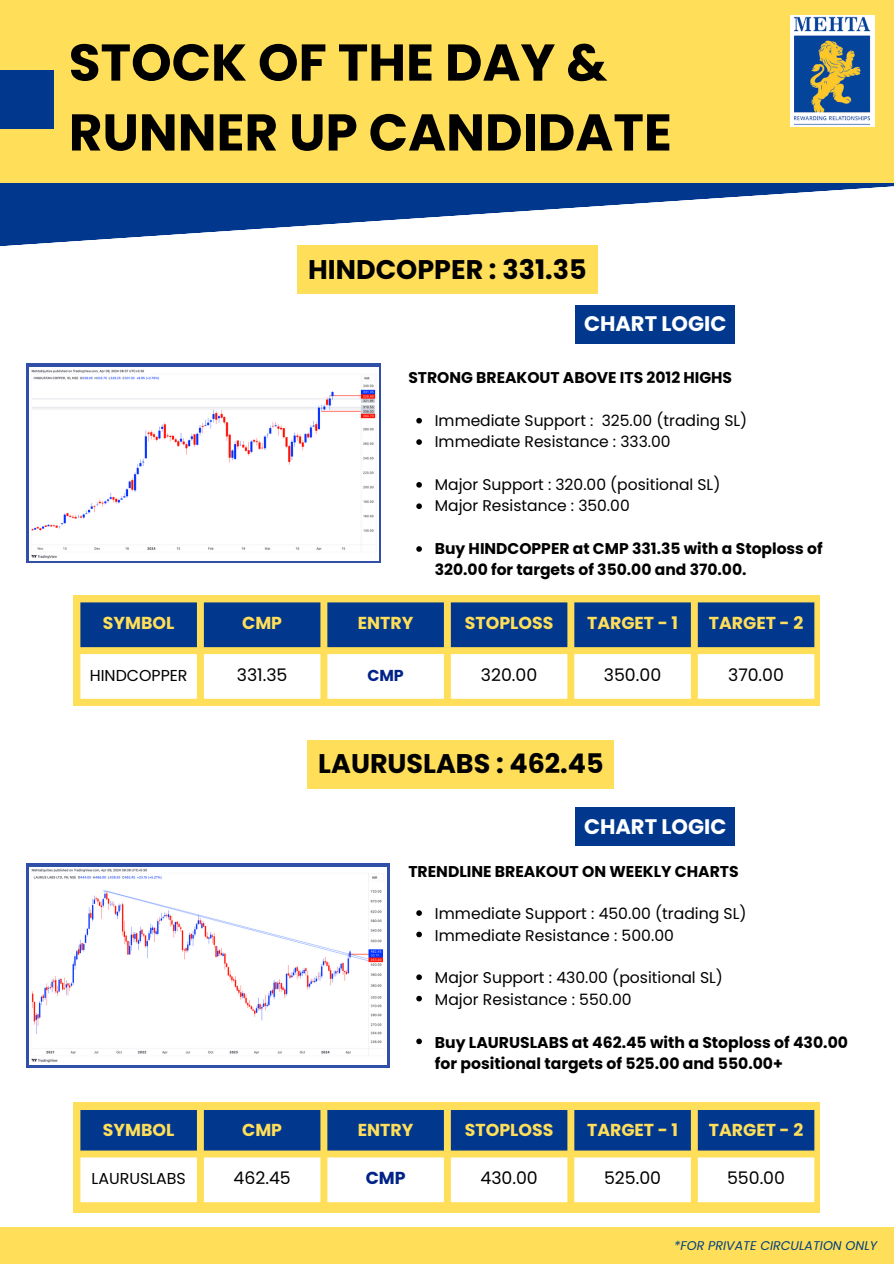
<style>
.page{position:relative;width:894px;height:1264px;background:#fff}
.page>*{position:absolute;margin:0;border:0;box-sizing:border-box;transform-origin:0 0}
.t1{font:700 51.6px/69.9px "Poppins";color:#000}
.t2{font:700 27px "Poppins";color:#000}
.t3{font:700 21px "Poppins";color:#fff}
.t4{font:700 17.25px "Poppins";color:#ffde59}
.t5{font:17.25px "Poppins";color:#000}
.t6{font:700 17.25px "Poppins";color:#012388}
.t7{font:15.75px "Poppins";color:#000}
.t8{font:700 15.75px "Poppins";color:#012388}
.t9{font:15.6px "Poppins";color:#000}
.t10{font:700 15.6px/21.3px "Poppins";color:#000}
.t11{font:italic 12.6px "Poppins";color:#04407d}
</style>
<div class="page">
<svg style="left:0;top:182px;width:893px;height:65px;fill:#01388e"></svg>
<div style="left:0;top:0;width:893px;height:182px;background:#ffde59"></div>
<div style="left:0;top:1226px;width:893px;height:37px;background:#ffde59"></div>
<div style="left:0;top:71px;width:54px;height:58px;background:#01388e"></div>
<div style="left:790px;top:15px;width:84px;height:111px;background:#fff"></div>
<img style="left:794px;top:16px;width:76px;height:109px">
<svg style="left:26px;top:364px;width:355px;height:199px;fill:#304fa9"></svg>
<img style="left:29px;top:367px;width:349px;height:193px">
<div style="left:74px;top:594px;width:745px;height:111px;background:#ffde59"></div>
<svg style="left:80px;top:602px;width:734px;height:45px;background:#0f418b"></svg>
<svg style="left:80px;top:654px;width:734px;height:44px;background:#fffdf6"></svg>
<svg style="left:416px;top:418px;width:6px;height:5px"></svg>
<svg style="left:416px;top:439px;width:6px;height:6px"></svg>
<svg style="left:416px;top:482px;width:6px;height:5px"></svg>
<svg style="left:416px;top:503px;width:6px;height:6px"></svg>
<svg style="left:416px;top:546px;width:6px;height:6px"></svg>
<div style="left:575px;top:305px;width:159px;height:38px;background:#01388e"></div>
<svg style="left:416px;top:910px;width:6px;height:5px"></svg>
<svg style="left:416px;top:931px;width:6px;height:6px"></svg>
<svg style="left:416px;top:974px;width:6px;height:6px"></svg>
<svg style="left:416px;top:995px;width:6px;height:6px"></svg>
<svg style="left:416px;top:1038px;width:6px;height:6px"></svg>
<div style="left:575px;top:807px;width:159px;height:39px;background:#01388e"></div>
<svg style="left:26px;top:863px;width:363px;height:204px;background:#4e69b5"></svg>
<img style="left:29px;top:867px;width:357px;height:197px">
<div style="left:74px;top:1102px;width:745px;height:110px;background:#ffde59"></div>
<div style="left:80px;top:1110px;width:734px;height:40px;background:#01388e"></div>
<svg style="left:80px;top:1157px;width:734px;height:45px;background:#fffdf5"></svg>
<div style="left:297px;top:245px;width:300px;height:49px;background:#ffde59"></div>
<div style="left:307px;top:739px;width:307px;height:49px;background:#ffde59"></div>
<h1 class="t1" style="left:69px;top:28px;width:604px">STOCK OF THE DAY &amp;<br>RUNNER UP CANDIDATE</h1>
<p class="t2" style="left:308px;top:250px;width:280px">HINDCOPPER : 331.35</p>
<p class="t3" style="left:584px;top:309px;width:144px">CHART LOGIC</p>
<p class="t10" style="left:408px;top:367px;width:325px">STRONG BREAKOUT ABOVE ITS 2012 HIGHS</p>
<p class="t9" style="left:434px;top:409px;width:314px">Immediate Support : 325.00 (trading SL)</p>
<p class="t9" style="left:434px;top:431px;width:237px">Immediate Resistance : 333.00</p>
<p class="t9" style="left:434px;top:473px;width:287px">Major Support : 320.00 (positional SL)</p>
<p class="t9" style="left:434px;top:495px;width:196px">Major Resistance : 350.00</p>
<p class="t10" style="left:434px;top:538px;width:389px">Buy HINDCOPPER at CMP 331.35 with a Stoploss of<br>320.00 for targets of 350.00 and 370.00.</p>
<p class="t4" style="left:103px;top:611px;width:73px">SYMBOL</p>
<h2 class="t4" style="left:242px;top:611px;width:41px">CMP</h2>
<h3 class="t4" style="left:358px;top:611px;width:57px">ENTRY</h3>
<p class="t4" style="left:465px;top:611px;width:90px">STOPLOSS</p>
<h4 class="t4" style="left:587px;top:611px;width:92px">TARGET - 1</h4>
<p class="t4" style="left:708px;top:611px;width:96px">TARGET - 2</p>
<p class="t7" style="left:90px;top:664px;width:99px">HINDCOPPER</p>
<p class="t5" style="left:237px;top:663px;width:52px">331.35</p>
<p class="t8" style="left:367px;top:664px;width:38px">CMP</p>
<p class="t5" style="left:481px;top:663px;width:58px">320.00</p>
<p class="t5" style="left:603px;top:663px;width:59px">350.00</p>
<p class="t5" style="left:728px;top:663px;width:57px">370.00</p>
<p class="t2" style="left:318px;top:744px;width:287px">LAURUSLABS : 462.45</p>
<h4 class="t3" style="left:584px;top:812px;width:144px">CHART LOGIC</h4>
<p class="t10" style="left:408px;top:860px;width:332px">TRENDLINE BREAKOUT ON WEEKLY CHARTS</p>
<p class="t9" style="left:435px;top:902px;width:313px">Immediate Support : 450.00 (trading SL)</p>
<p class="t9" style="left:435px;top:924px;width:240px">Immediate Resistance : 500.00</p>
<h2 class="t9" style="left:435px;top:967px;width:289px">Major Support : 430.00 (positional SL)</h2>
<h3 class="t9" style="left:435px;top:988px;width:198px">Major Resistance : 550.00</h3>
<p class="t10" style="left:435px;top:1031px;width:414px">Buy LAURUSLABS at 462.45 with a Stoploss of 430.00 for positional targets of 525.00 and 550.00+</p>
<p class="t4" style="left:103px;top:1117px;width:73px">SYMBOL</p>
<p class="t4" style="left:242px;top:1117px;width:41px">CMP</p>
<p class="t4" style="left:358px;top:1117px;width:57px">ENTRY</p>
<p class="t4" style="left:465px;top:1117px;width:90px">STOPLOSS</p>
<p class="t4" style="left:587px;top:1117px;width:92px">TARGET - 1</p>
<p class="t4" style="left:708px;top:1117px;width:96px">TARGET - 2</p>
<p class="t7" style="left:91px;top:1167px;width:96px">LAURUSLABS</p>
<p class="t5" style="left:233px;top:1166px;width:59px">462.45</p>
<p class="t6" style="left:365px;top:1166px;width:41px">CMP</p>
<p class="t5" style="left:480px;top:1166px;width:59px">430.00</p>
<p class="t5" style="left:604px;top:1166px;width:59px">525.00</p>
<p class="t5" style="left:726px;top:1166px;width:59px">550.00</p>
<p class="t11" style="left:674px;top:1236px;width:204px">*FOR PRIVATE CIRCULATION ONLY</p>
</div>
